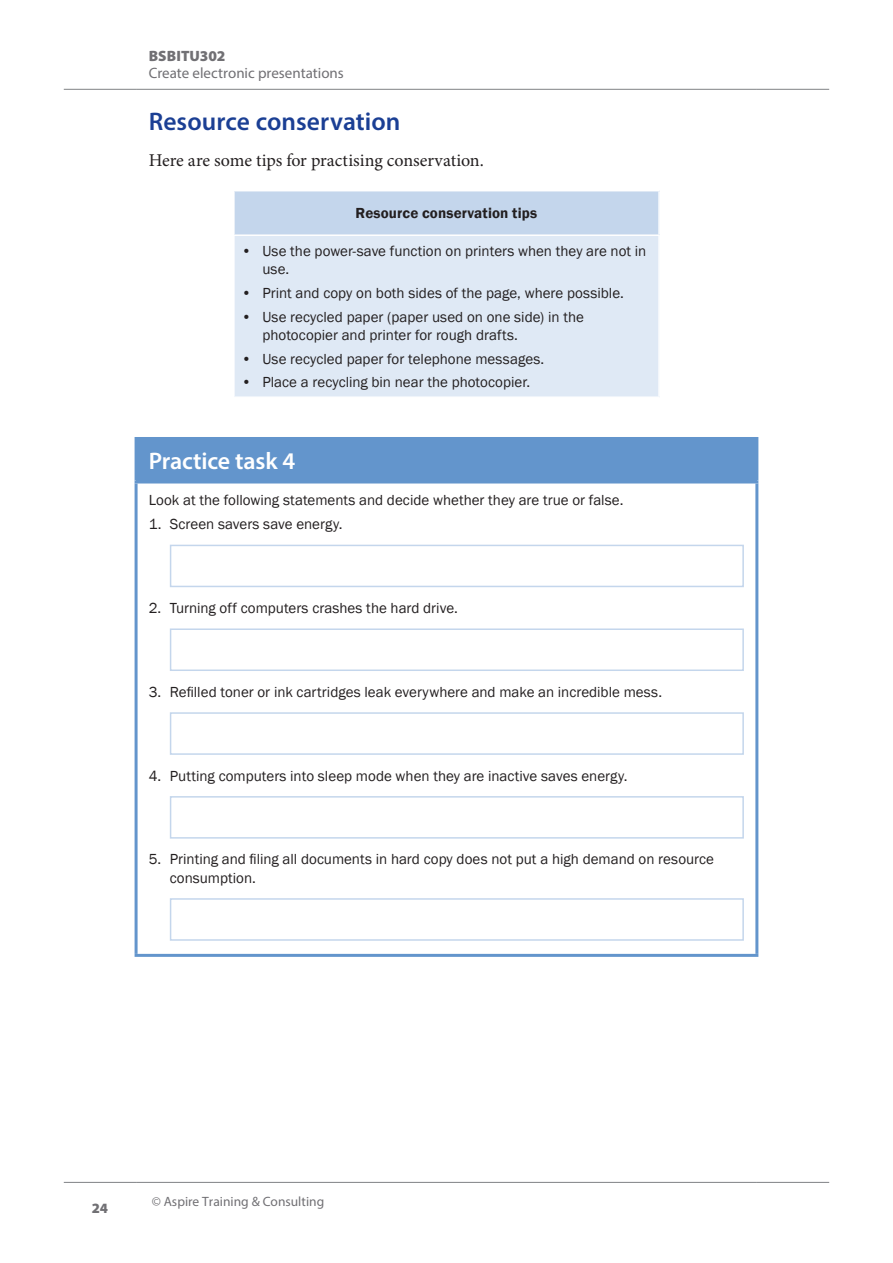
<style>
.page{position:relative;width:893px;height:1263px;background:#fff}
.page>*{position:absolute;margin:0;border:0;box-sizing:border-box;transform-origin:0 0}
.H2{font:600 25.5px "Myriad Pro";color:#1b3f94}
.H4_example{font:600 24px "Myriad Pro";letter-spacing:-.01em;color:#fff}
.t1{font:18px "Minion Pro";letter-spacing:-.01em;color:#231f20}
.table_text{font:15px/18.3px "Franklin Gothic";color:#231f20}
.t2{font:15px "Myriad Pro";color:#717074}
.table_head{font:600 15px "Franklin Gothic";letter-spacing:.01em;color:#231f20}
.t3{font:900 15px "Myriad Pro";color:#717074}
.t4{font:900 14.25px "Myriad Pro";color:#717074}
.t5{font:13.5px "Myriad Pro";color:#717074}
</style>
<div class="page">
<hr style="left:64px;top:1182px;width:72px;height:1px;background:#808285">
<hr style="left:136px;top:1182px;width:621px;height:1px;background:#808285">
<hr style="left:757px;top:1182px;width:72px;height:1px;background:#808285">
<hr style="left:64px;top:89px;width:72px;height:1px;background:#808285">
<hr style="left:136px;top:89px;width:621px;height:1px;background:#808285">
<hr style="left:757px;top:89px;width:72px;height:1px;background:#808285">
<div style="left:234px;top:191px;width:425px;height:44px;background:#c4d6ec"></div>
<div style="left:234px;top:235px;width:425px;height:162px;background:#dfe9f5"></div>
<hr style="left:233px;top:191px;width:2px;height:43px;background:#fff">
<hr style="left:658px;top:191px;width:2px;height:43px;background:#fff">
<hr style="left:233px;top:234px;width:427px;height:2px;background:#fff">
<hr style="left:233px;top:236px;width:2px;height:160px;background:#fff">
<hr style="left:658px;top:236px;width:2px;height:160px;background:#fff">
<hr style="left:233px;top:396px;width:427px;height:2px;background:#fff">
<div style="left:136px;top:438px;width:621px;height:44px;background:#6395cc"></div>
<hr style="left:135px;top:437px;width:623px;height:3px;background:#6395cc">
<hr style="left:135px;top:440px;width:3px;height:40px;background:#6395cc">
<hr style="left:755px;top:440px;width:3px;height:40px;background:#6395cc">
<hr style="left:135px;top:480px;width:623px;height:3px;background:#6395cc">
<hr style="left:135px;top:483px;width:3px;height:471px;background:#6395cc">
<hr style="left:755px;top:483px;width:3px;height:471px;background:#6395cc">
<hr style="left:135px;top:954px;width:623px;height:3px;background:#6395cc">
<div style="left:170px;top:545px;width:574px;height:42px;border:2px solid #c4d6ec"></div>
<div style="left:170px;top:628px;width:574px;height:43px;border:2px solid #c4d6ec"></div>
<div style="left:170px;top:712px;width:574px;height:43px;border:2px solid #c4d6ec"></div>
<div style="left:170px;top:796px;width:574px;height:43px;border:2px solid #c4d6ec"></div>
<div style="left:170px;top:898px;width:574px;height:43px;border:2px solid #c4d6ec"></div>
<p class="t3" style="left:149px;top:47px;width:78px">BSBITU302</p>
<p class="t2" style="left:149px;top:63px;width:196px">Create electronic presentations</p>
<h3 class="H2" style="left:149px;top:105px;width:253px">Resource conservation</h3>
<p class="t1" style="left:149px;top:148px;width:336px">Here are some tips for practising conservation.</p>
<p class="table_head" style="left:356px;top:204px;width:183px">Resource conservation tips</p>
<p class="table_text" style="left:262px;top:242px;width:385px;text-indent:-21px">• Use the power-save function on printers when they are not in use.</p>
<p class="table_text" style="left:241px;top:284px;width:384px">• Print and copy on both sides of the page, where possible.</p>
<p class="table_text" style="left:262px;top:308px;width:323px;text-indent:-21px">• Use recycled paper (paper used on one side) in the photocopier and printer for rough drafts.</p>
<p class="table_text" style="left:241px;top:350px;width:304px">• Use recycled paper for telephone messages.</p>
<p class="table_text" style="left:241px;top:374px;width:290px">• Place a recycling bin near the photocopier.</p>
<h4 class="H4_example" style="left:149px;top:446px;width:148px">Practice task 4</h4>
<p class="table_text" style="left:149px;top:491px;width:476px">Look at the following statements and decide whether they are true or false.</p>
<p class="table_text" style="left:149px;top:515px;width:195px">1. Screen savers save energy.</p>
<p class="table_text" style="left:149px;top:599px;width:311px">2. Turning off computers crashes the hard drive.</p>
<p class="table_text" style="left:149px;top:683px;width:515px">3. Refilled toner or ink cartridges leak everywhere and make an incredible mess.</p>
<p class="table_text" style="left:149px;top:767px;width:480px">4. Putting computers into sleep mode when they are inactive saves energy.</p>
<p class="table_text" style="left:170px;top:850px;width:546px;text-indent:-21px">5. Printing and filing all documents in hard copy does not put a high demand on resource consumption.</p>
<p class="t4" style="left:92px;top:1200px;width:18px">24</p>
<p class="t5" style="left:152px;top:1193px;width:174px">© Aspire Training &amp; Consulting</p>
</div>
